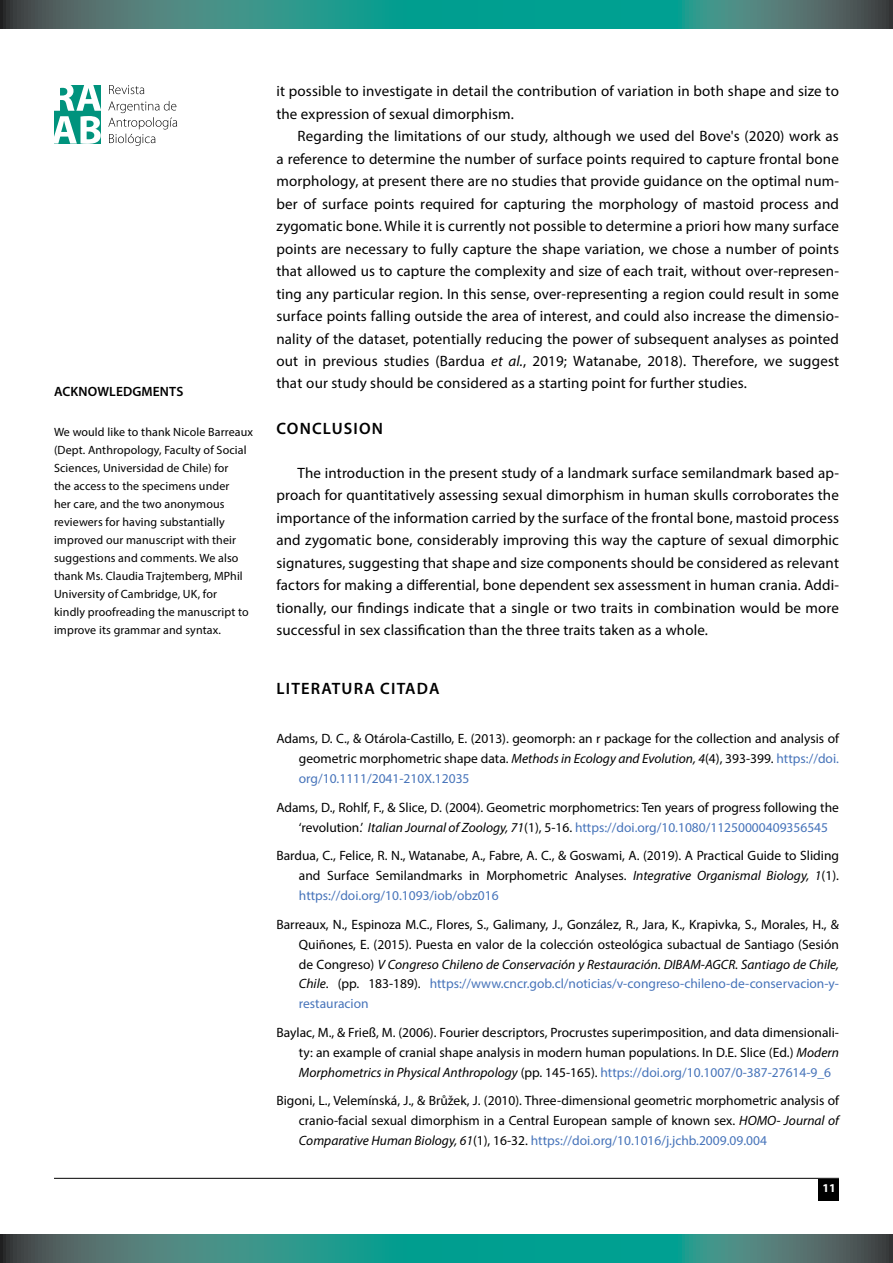
<style>
.page{position:relative;width:893px;height:1263px;background:#fff}
.page>*{position:absolute;margin:0;border:0;box-sizing:border-box;transform-origin:0 0}
.t1{font:600 16.5px "Myriad Pro";letter-spacing:.07em;color:#000}
.t2{font:15px/22.5px "Myriad Pro";letter-spacing:.01em;color:#000;text-align:justify}
.t3{font:13.5px/20px "Myriad Pro";color:#000;text-align:justify}
.t4{font:600 13.5px "Myriad Pro";letter-spacing:.01em;color:#000}
.t5{font:12px/18px "Myriad Pro";letter-spacing:.01em;color:#000}
.t6{font:700 12px "Myriad Pro";color:#fff}
.s1{font-style:italic}
.s2{color:#4774ba}
</style>
<div class="page">
<div style="left:819px;top:1179px;width:20px;height:21px;background:#000"></div>
<hr style="left:54px;top:1178px;width:785px;height:1px;background:#000">
<svg style="left:0;top:0;width:893px;height:28px;background:#2c887f"></svg>
<svg style="left:0;top:1234px;width:893px;height:29px;background:#2c887f"></svg>
<svg style="left:108px;top:101px;width:69px;height:45px"></svg>
<svg style="left:109px;top:85px;width:35px;height:9px"></svg>
<svg style="left:54px;top:85px;width:47px;height:59px"></svg>
<p class="t4" style="left:54px;top:383px;width:131px">ACKNOWLEDGMENTS</p>
<p class="t5" style="left:54px;top:423px;width:201px">We would like to thank Nicole Barreaux (Dept. Anthropology, Faculty of Social Sciences, Universidad de Chile) for<br>the access to the specimens under<br>her care, and the two anonymous reviewers for having substantially improved our manuscript with their suggestions and comments. We also thank Ms. Claudia Trajtemberg, MPhil University of Cambridge, UK, for<br>kindly proofreading the manuscript to improve its grammar and syntax.</p>
<p class="t2" style="left:276px;top:80px;width:564px">it possible to investigate in detail the contribution of variation in both shape and size to the expression of sexual dimorphism.</p>
<p class="t2" style="left:276px;top:125px;width:564px;text-indent:21px">Regarding the limitations of our study, although we used del Bove's (2020) work as a reference to determine the number of surface points required to capture frontal bone morphology, at present there are no studies that provide guidance on the optimal num&shy;ber of surface points required for capturing the morphology of mastoid process and zygomatic bone. While it is currently not possible to determine a priori how many surface points are necessary to fully capture the shape variation, we chose a number of points that allowed us to capture the complexity and size of each trait, without over-represen&shy;ting any particular region. In this sense, over-representing a region could result in some surface points falling outside the area of interest, and could also increase the dimensio&shy;nality of the dataset, potentially reducing the power of subsequent analyses as pointed out in previous studies (Bardua <span class="s1">et al.</span>, 2019; Watanabe, 2018). Therefore, we suggest that our study should be considered as a starting point for further studies.</p>
<p class="t1" style="left:277px;top:418px;width:108px">CONCLUSION</p>
<p class="t2" style="left:276px;top:461px;width:564px;text-indent:21px">The introduction in the present study of a landmark surface semilandmark based ap&shy;proach for quantitatively assessing sexual dimorphism in human skulls corroborates the importance of the information carried by the surface of the frontal bone, mastoid process and zygomatic bone, considerably improving this way the capture of sexual dimorphic signatures, suggesting that shape and size components should be considered as relevant factors for making a differential, bone dependent sex assessment in human crania. Addi&shy;tionally, our findings indicate that a single or two traits in combination would be more successful in sex classification than the three traits taken as a whole.</p>
<p class="t1" style="left:277px;top:678px;width:165px">LITERATURA CITADA</p>
<p class="t3" style="left:299px;top:729px;width:542px;text-indent:-23px">Adams, D. C., &amp; Otárola-Castillo, E. (2013). geomorph: an r package for the collection and analysis of geometric morphometric shape data. <span class="s1">Methods in Ecology and Evolution, 4</span>(4), 393-399. <span class="s2">https://doi. org/10.1111/2041-210X.12035</span></p>
<p class="t3" style="left:299px;top:797px;width:541px;text-indent:-23px">Adams, D., Rohlf, F., &amp; Slice, D. (2004). Geometric morphometrics: Ten years of progress following the ‘revolution.’ <span class="s1">Italian Journal of Zoology, 71</span>(1), 5-16. <span class="s2">https://doi.org/10.1080/11250000409356545</span></p>
<p class="t3" style="left:299px;top:845px;width:542px;text-indent:-23px">Bardua, C., Felice, R. N., Watanabe, A., Fabre, A. C., &amp; Goswami, A. (2019). A Practical Guide to Sliding and Surface Semilandmarks in Morphometric Analyses. <span class="s1">Integrative Organismal Biology, 1</span>(1). <span class="s2">https://doi.org/10.1093/iob/obz016</span></p>
<p class="t3" style="left:299px;top:914px;width:542px;text-indent:-23px">Barreaux, N., Espinoza M.C., Flores, S., Galimany, J., González, R., Jara, K., Krapivka, S., Morales, H., &amp; Quiñones, E. (2015). Puesta en valor de la colección osteológica subactual de Santiago (Sesión de Congreso) <span class="s1">V Congreso Chileno de Conservación y Restauración. DIBAM-AGCR. Santiago de Chile, Chile</span>. (pp. 183-189). <span class="s2">https://www.cncr.gob.cl/noticias/v-congreso-chileno-de-conservacion-y&shy;restauracion</span></p>
<p class="t3" style="left:299px;top:1022px;width:542px;text-indent:-23px">Baylac, M., &amp; Frieß, M. (2006). Fourier descriptors, Procrustes superimposition, and data dimensionali&shy;ty: an example of cranial shape analysis in modern human populations. In D.E. Slice (Ed.) <span class="s1">Modern Morphometrics in Physical Anthropology</span> (pp. 145-165). <span class="s2">https://doi.org/10.1007/0-387-27614-9_6</span></p>
<p class="t3" style="left:299px;top:1090px;width:542px;text-indent:-23px">Bigoni, L., Velemínská, J., &amp; Brůžek, J. (2010). Three-dimensional geometric morphometric analysis of cranio-facial sexual dimorphism in a Central European sample of known sex. <span class="s1">HOMO- Journal of Comparative Human Biology, 61</span>(1), 16-32. <span class="s2">https://doi.org/10.1016/j.jchb.2009.09.004</span></p>
<p class="t6" style="left:822px;top:1180px;width:15px">11</p>
</div>
